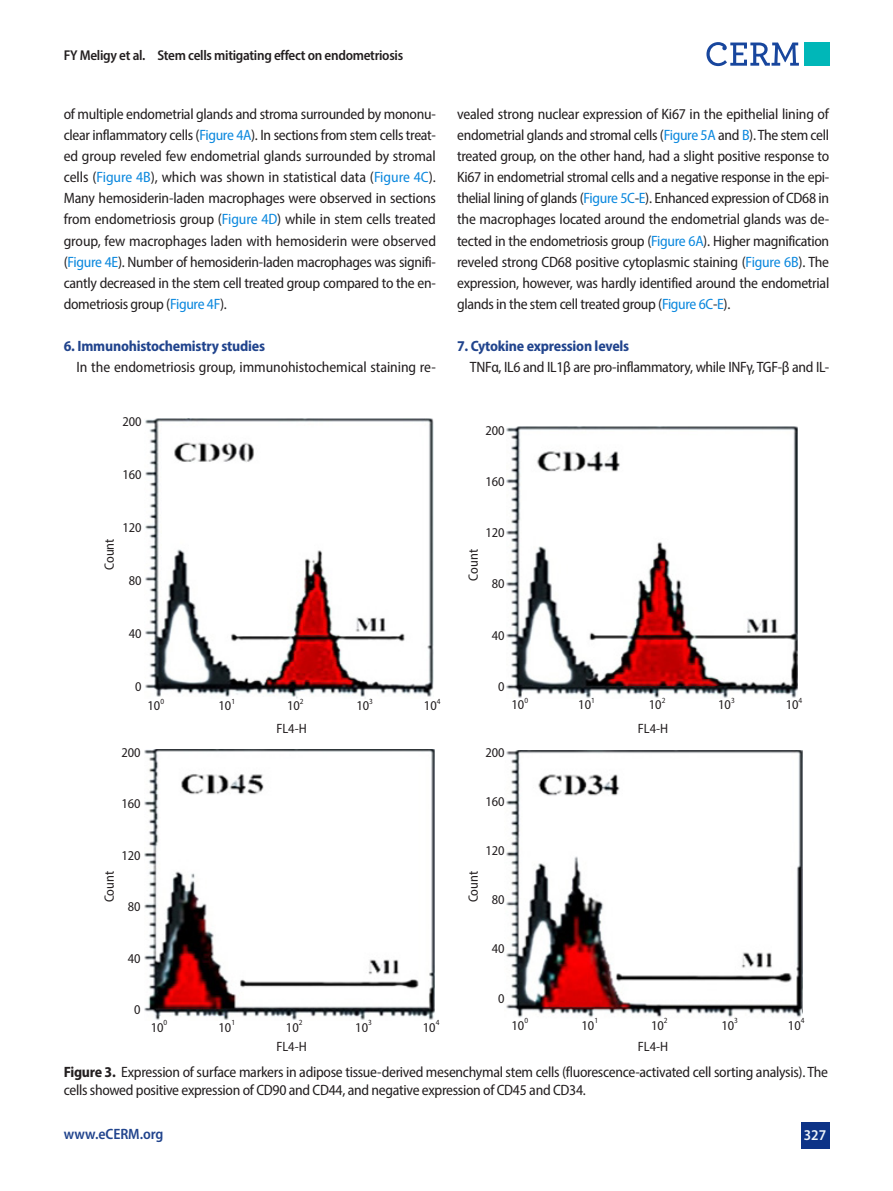
<style>
.page{position:relative;width:893px;height:1191px;background:#fff}
.page>*{position:absolute;margin:0;border:0;box-sizing:border-box;transform-origin:0 0}
.body{font:semi-condensed 15px/21.1px "Myriad Pro";letter-spacing:-.02em;color:#231f20;text-align:justify}
.fig-caption{font:semi-condensed 15px/18px "Myriad Pro";letter-spacing:-.02em;color:#231f20}
.body-sub-title{font:700 semi-condensed 15px "Myriad Pro";letter-spacing:-.015em;color:#21448d}
.t1{font:600 semi-condensed 15px "Myriad Pro";letter-spacing:-.005em;color:#21448d}
.t2{font:600 semi-condensed 15px "Myriad Pro";color:#edf3f9}
.t3{font:600 semi-condensed 14.25px "Myriad Pro";letter-spacing:-.02em;color:#231f20}
.t4{font:semi-condensed 13.5px "Myriad Pro";color:#231f20}
.t5{font:semi-condensed 7.8px "Myriad Pro";color:#231f20}
.s1{color:#0b88de}
.s2{font-weight:700}
</style>
<div class="page">
<img style="left:145px;top:419px;width:289px;height:279px">
<img style="left:506px;top:426px;width:291px;height:272px">
<img style="left:144px;top:749px;width:291px;height:271px">
<img style="left:506px;top:751px;width:297px;height:267px">
<div style="left:801px;top:1122px;width:28px;height:27px;background:#0d3387"></div>
<div style="left:804px;top:42px;width:26px;height:24px;background:#00b7b8"></div>
<svg style="left:706px;top:42px;width:93px;height:24px"></svg>
<p class="t3" style="left:64px;top:46px;width:341px">FY Meligy et al. Stem cells mitigating effect on endometriosis</p>
<p class="body" style="left:64px;top:103px;width:374px">of multiple endometrial glands and stroma surrounded by mononu&shy;clear inflammatory cells (<span class="s1">Figure 4A</span>). In sections from stem cells treat&shy;ed group reveled few endometrial glands surrounded by stromal cells (<span class="s1">Figure 4B</span>), which was shown in statistical data (<span class="s1">Figure 4C</span>).<br>Many hemosiderin-laden macrophages were observed in sections from endometriosis group (<span class="s1">Figure 4D</span>) while in stem cells treated group, few macrophages laden with hemosiderin were observed (<span class="s1">Figure 4E</span>). Number of hemosiderin-laden macrophages was signifi&shy;cantly decreased in the stem cell treated group compared to the en&shy;dometriosis group (<span class="s1">Figure 4F</span>).</p>
<p class="body-sub-title" style="left:64px;top:336px;width:203px">6. Immunohistochemistry studies</p>
<p class="body" style="left:77px;top:357px;width:361px">In the endometriosis group, immunohistochemical staining re-</p>
<p class="body" style="left:457px;top:103px;width:374px">vealed strong nuclear expression of Ki67 in the epithelial lining of endometrial glands and stromal cells (<span class="s1">Figure 5A</span> and <span class="s1">B</span>). The stem cell treated group, on the other hand, had a slight positive response to Ki67 in endometrial stromal cells and a negative response in the epi&shy;thelial lining of glands (<span class="s1">Figure 5C</span>-<span class="s1">E</span>). Enhanced expression of CD68 in the macrophages located around the endometrial glands was de&shy;tected in the endometriosis group (<span class="s1">Figure 6A</span>). Higher magnification reveled strong CD68 positive cytoplasmic staining (<span class="s1">Figure 6B</span>). The expression, however, was hardly identified around the endometrial glands in the stem cell treated group (<span class="s1">Figure 6C</span>-<span class="s1">E</span>).</p>
<p class="body-sub-title" style="left:457px;top:336px;width:174px">7. Cytokine expression levels</p>
<p class="body" style="left:470px;top:357px;width:361px">TNFα, IL6 and IL1β are pro-inflammatory, while INFγ, TGF-β and IL-</p>
<p class="t4" style="left:122px;top:413px;width:21px">200</p>
<p class="t4" style="left:485px;top:422px;width:21px">200</p>
<p class="t4" style="left:122px;top:466px;width:21px">160</p>
<p class="t4" style="left:485px;top:473px;width:21px">160</p>
<p class="t4" style="left:101px;top:570px;width:33px;rotate:-90deg">Count</p>
<p class="t4" style="left:122px;top:519px;width:21px">120</p>
<p class="t4" style="left:129px;top:572px;width:14px">80</p>
<p class="t4" style="left:465px;top:580px;width:33px;rotate:-90deg">Count</p>
<p class="t4" style="left:485px;top:524px;width:21px">120</p>
<p class="t4" style="left:492px;top:575px;width:14px">80</p>
<p class="t4" style="left:129px;top:625px;width:14px">40</p>
<p class="t4" style="left:492px;top:627px;width:14px">40</p>
<p class="t4" style="left:135px;top:678px;width:8px">0</p>
<p class="t4" style="left:498px;top:678px;width:8px">0</p>
<p class="t5" style="left:160px;top:696px;width:5px">0</p>
<p class="t4" style="left:148px;top:697px;width:14px">10</p>
<p class="t5" style="left:231px;top:696px;width:5px">1</p>
<p class="t4" style="left:219px;top:697px;width:14px">10</p>
<p class="t5" style="left:300px;top:696px;width:5px">2</p>
<p class="t4" style="left:287px;top:697px;width:14px">10</p>
<p class="t5" style="left:369px;top:696px;width:5px">3</p>
<p class="t4" style="left:356px;top:697px;width:14px">10</p>
<p class="t5" style="left:437px;top:696px;width:5px">4</p>
<p class="t4" style="left:424px;top:697px;width:14px">10</p>
<p class="t5" style="left:524px;top:695px;width:5px">0</p>
<p class="t4" style="left:512px;top:696px;width:14px">10</p>
<p class="t5" style="left:591px;top:695px;width:5px">1</p>
<p class="t4" style="left:578px;top:696px;width:14px">10</p>
<p class="t5" style="left:662px;top:695px;width:5px">2</p>
<p class="t4" style="left:649px;top:696px;width:14px">10</p>
<p class="t5" style="left:731px;top:695px;width:5px">3</p>
<p class="t4" style="left:718px;top:696px;width:14px">10</p>
<p class="t5" style="left:799px;top:695px;width:5px">4</p>
<p class="t4" style="left:786px;top:696px;width:14px">10</p>
<p class="t4" style="left:276px;top:720px;width:32px">FL4-H</p>
<p class="t4" style="left:638px;top:720px;width:32px">FL4-H</p>
<p class="t4" style="left:121px;top:744px;width:21px">200</p>
<p class="t4" style="left:485px;top:744px;width:21px">200</p>
<p class="t4" style="left:121px;top:795px;width:21px">160</p>
<p class="t4" style="left:485px;top:793px;width:21px">160</p>
<p class="t4" style="left:121px;top:847px;width:21px">120</p>
<p class="t4" style="left:485px;top:842px;width:21px">120</p>
<p class="t4" style="left:101px;top:902px;width:33px;rotate:-90deg">Count</p>
<p class="t4" style="left:128px;top:898px;width:14px">80</p>
<p class="t4" style="left:465px;top:902px;width:33px;rotate:-90deg">Count</p>
<p class="t4" style="left:492px;top:891px;width:14px">80</p>
<p class="t4" style="left:128px;top:950px;width:14px">40</p>
<p class="t4" style="left:492px;top:940px;width:14px">40</p>
<p class="t4" style="left:498px;top:990px;width:8px">0</p>
<p class="t4" style="left:134px;top:1001px;width:8px">0</p>
<p class="t5" style="left:164px;top:1018px;width:5px">0</p>
<p class="t4" style="left:151px;top:1019px;width:14px">10</p>
<p class="t5" style="left:231px;top:1018px;width:5px">1</p>
<p class="t4" style="left:219px;top:1019px;width:14px">10</p>
<p class="t5" style="left:299px;top:1018px;width:5px">2</p>
<p class="t4" style="left:286px;top:1019px;width:14px">10</p>
<p class="t5" style="left:368px;top:1018px;width:5px">3</p>
<p class="t4" style="left:355px;top:1019px;width:14px">10</p>
<p class="t5" style="left:436px;top:1018px;width:5px">4</p>
<p class="t4" style="left:423px;top:1019px;width:14px">10</p>
<p class="t5" style="left:524px;top:1016px;width:5px">0</p>
<p class="t4" style="left:512px;top:1017px;width:14px">10</p>
<p class="t5" style="left:594px;top:1016px;width:5px">1</p>
<p class="t4" style="left:581px;top:1017px;width:14px">10</p>
<p class="t5" style="left:664px;top:1016px;width:5px">2</p>
<p class="t4" style="left:651px;top:1017px;width:14px">10</p>
<p class="t5" style="left:734px;top:1016px;width:5px">3</p>
<p class="t4" style="left:721px;top:1017px;width:14px">10</p>
<p class="t5" style="left:801px;top:1016px;width:5px">4</p>
<p class="t4" style="left:788px;top:1017px;width:14px">10</p>
<p class="t4" style="left:276px;top:1038px;width:32px">FL4-H</p>
<p class="t4" style="left:638px;top:1038px;width:32px">FL4-H</p>
<p class="fig-caption" style="left:64px;top:1062px;width:766px"><span class="s2">Figure 3.</span> Expression of surface markers in adipose tissue-derived mesenchymal stem cells (fluorescence-activated cell sorting analysis). The cells showed positive expression of CD90 and CD44, and negative expression of CD45 and CD34.</p>
<p class="t1" style="left:64px;top:1124px;width:101px">www.eCERM.org</p>
<p class="t2" style="left:804px;top:1125px;width:24px">327</p>
</div>
